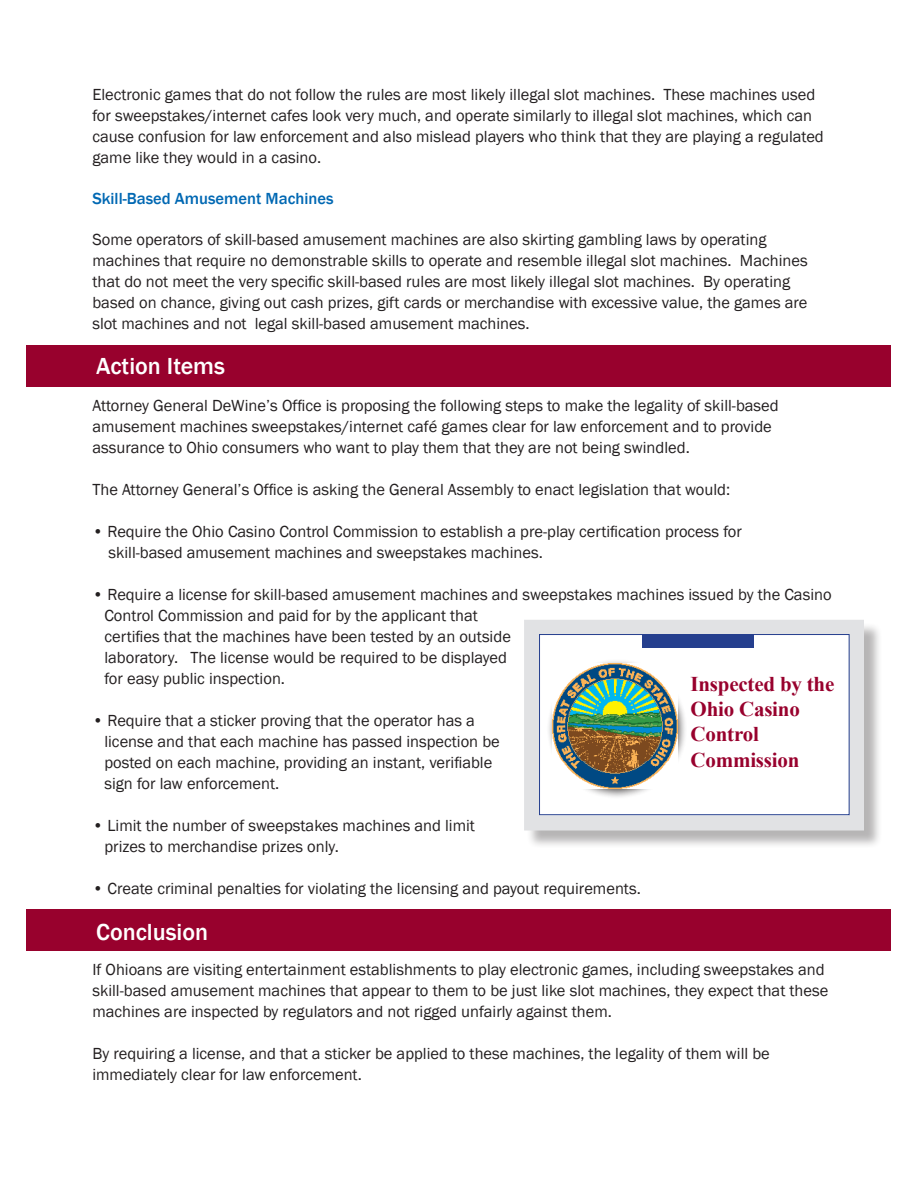
<style>
.page{position:relative;width:918px;height:1188px;background:#fff}
.page>*{position:absolute;margin:0;border:0;box-sizing:border-box;transform-origin:0 0}
.t1{font:500 24px "Franklin Gothic";color:#fff}
.t2{font:700 21px/25.2px "Times New Roman";letter-spacing:-.01em;color:#98012d}
.t3{font:16.5px/21px "Franklin Gothic";color:#231f20}
.t4{font:500 16.5px "Franklin Gothic";color:#0168b3}
</style>
<div class="page">
<div style="left:526px;top:622px;width:357px;height:227px;background:#231f20;opacity:.33"></div>
<div style="left:524px;top:620px;width:340px;height:211px;background:#fff;border:15px solid #e1e2e4"></div>
<div style="left:539px;top:634px;width:310px;height:181px;border:1px solid #253f8e"></div>
<div style="left:642px;top:634px;width:112px;height:14px;background:#253f8e"></div>
<div style="left:546px;top:658px;width:141px;height:141px;background:#231f20;opacity:.75"></div>
<img style="left:552px;top:664px;width:125px;height:125px">
<div style="left:26px;top:345px;width:865px;height:41px;background:#98012d"></div>
<div style="left:26px;top:909px;width:865px;height:42px;background:#98012d"></div>
<p class="t3" style="left:92px;top:84px;width:733px">Electronic games that do not follow the rules are most likely illegal slot machines. These machines used for sweepstakes/internet cafes look very much, and operate similarly to illegal slot machines, which can cause confusion for law enforcement and also mislead players who think that they are playing a regulated game like they would in a casino.</p>
<p class="t4" style="left:92px;top:188px;width:243px">Skill-Based Amusement Machines</p>
<p class="t3" style="left:92px;top:229px;width:717px">Some operators of skill-based amusement machines are also skirting gambling laws by operating machines that require no demonstrable skills to operate and resemble illegal slot machines. Machines that do not meet the very specific skill-based rules are most likely illegal slot machines. By operating based on chance, giving out cash prizes, gift cards or merchandise with excessive value, the games are slot machines and not legal skill-based amusement machines.</p>
<p class="t1" style="left:96px;top:352px;width:130px">Action Items</p>
<p class="t3" style="left:92px;top:396px;width:688px">Attorney General DeWine’s Office is proposing the following steps to make the legality of skill-based amusement machines sweepstakes/internet café games clear for law enforcement and to provide assurance to Ohio consumers who want to play them that they are not being swindled.</p>
<p class="t3" style="left:92px;top:480px;width:639px">The Attorney General’s Office is asking the General Assembly to enact legislation that would:</p>
<p class="t3" style="left:109px;top:522px;width:635px;text-indent:-16px">• Require the Ohio Casino Control Commission to establish a pre-play certification process for skill-based amusement machines and sweepstakes machines.</p>
<p class="t3" style="left:104px;top:585px;width:729px;text-indent:-12px">• Require a license for skill-based amusement machines and sweepstakes machines issued by the Casino Control Commission and paid for by the applicant that<br>certifies that the machines have been tested by an outside<br>laboratory. The license would be required to be displayed<br>for easy public inspection.</p>
<p class="t3" style="left:104px;top:711px;width:397px;text-indent:-12px">• Require that a sticker proving that the operator has a license and that each machine has passed inspection be posted on each machine, providing an instant, verifiable sign for law enforcement.</p>
<p class="t3" style="left:104px;top:816px;width:372px;text-indent:-12px">• Limit the number of sweepstakes machines and limit prizes to merchandise prizes only.</p>
<p class="t3" style="left:92px;top:879px;width:550px">• Create criminal penalties for violating the licensing and payout requirements.</p>
<p class="t2" style="left:691px;top:671px;width:145px">Inspected by the<br>Ohio Casino</p>
<p class="t2" style="left:691px;top:722px;width:70px">Control</p>
<p class="t2" style="left:691px;top:747px;width:110px">Commission</p>
<p class="t1" style="left:96px;top:917px;width:114px">Conclusion</p>
<p class="t3" style="left:92px;top:959px;width:737px">If Ohioans are visiting entertainment establishments to play electronic games, including sweepstakes and skill-based amusement machines that appear to them to be just like slot machines, they expect that these machines are inspected by regulators and not rigged unfairly against them.</p>
<p class="t3" style="left:92px;top:1043px;width:679px">By requiring a license, and that a sticker be applied to these machines, the legality of them will be immediately clear for law enforcement.</p>
</div>
